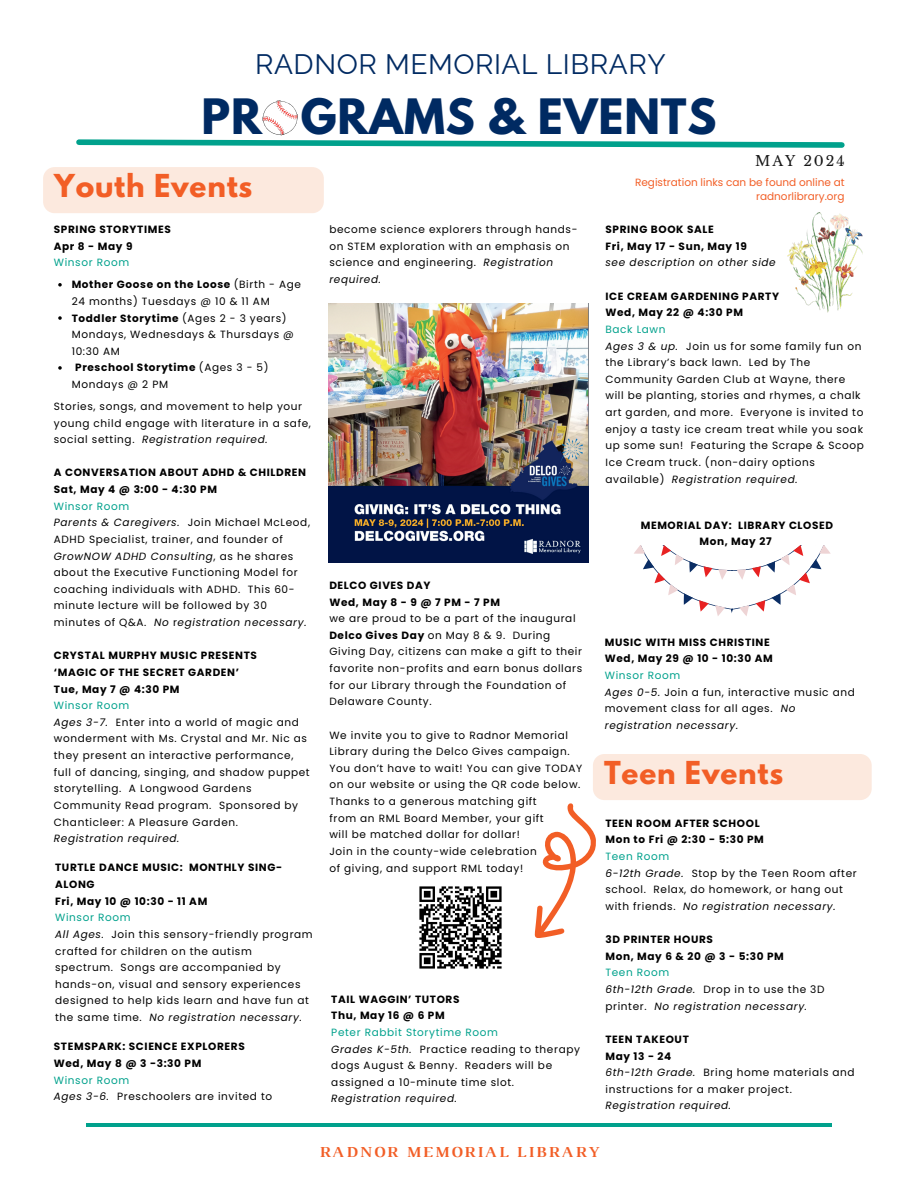
<style>
.page{position:relative;width:918px;height:1188px;background:#fff}
.page>*{position:absolute;margin:0;border:0;box-sizing:border-box;transform-origin:0 0}
.t1{font:700 43.2px "League Spartan";letter-spacing:.02em;color:#002a62}
.t2{font:28.2px "Raleway";letter-spacing:.02em;color:#002a62}
.t3{font:700 28.05px "League Spartan";letter-spacing:.03em;color:#f25e26}
.t4{font:700 15.6px "Luthier";letter-spacing:.13em;color:#f25e26}
.t5{font:13.95px "Libre Baskerville";letter-spacing:.14em;color:#171717}
.t6{font:10.5px/16.6px "Poppins";letter-spacing:.06em;color:#000}
.t7{font:700 10.5px/16.6px "Poppins";letter-spacing:.06em;color:#000}
.t8{font:italic 10.5px/16.6px "Poppins";letter-spacing:.06em;color:#000}
.t9{font:10.5px/14px "Poppins";color:#f25e26;text-align:right}
.s1{font-weight:400;color:#00a18c}
.s2{font-weight:400}
.s3{font-style:italic}
.s4{color:#00a18c}
.s5{font-weight:700}
.s6{font-style:normal;color:#00a18c}
.s7{font-style:normal}
</style>
<div class="page">
<hr style="left:86px;top:1124px;width:746px;height:3px;background:#00a18c">
<svg style="left:634px;top:545px;width:197px;height:71px"></svg>
<img style="left:419px;top:886px;width:83px;height:83px">
<img style="left:328px;top:303px;width:260px;height:260px">
<svg style="left:76px;top:100px;width:769px;height:48px"></svg>
<img style="left:788px;top:212px;width:74px;height:100px">
<svg style="left:534px;top:754px;width:338px;height:184px"></svg>
<svg style="left:58px;top:283px;width:4px;height:4px"></svg>
<svg style="left:58px;top:316px;width:4px;height:4px"></svg>
<svg style="left:58px;top:366px;width:4px;height:4px"></svg>
<div style="left:43px;top:167px;width:281px;height:46px;background:#fce9de"></div>
<p class="t2" style="left:255px;top:47px;width:412px">RADNOR MEMORIAL LIBRARY</p>
<h2 class="t1" style="left:201px;top:95px;width:517px">PR GRAMS &amp; EVENTS</h2>
<p class="t5" style="left:755px;top:153px;width:91px">MAY 2024</p>
<p class="t3" style="left:54px;top:172px;width:200px">Youth Events</p>
<p class="t7" style="left:54px;top:221px;width:119px">SPRING STORYTIMES<br>Apr 8 - May 9</p>
<p class="t7" style="left:72px;top:252px;width:231px;line-height:21.9px;text-indent:-18px"><span class="s1">Winsor Room<br></span>Mother Goose on the Loose <span class="s2">(Birth - Age</span></p>
<p class="t6" style="left:72px;top:293px;width:200px">24 months) Tuesdays @ 10 &amp; 11 AM</p>
<p class="t7" style="left:72px;top:310px;width:217px">Toddler Storytime <span class="s2">(Ages 2 - 3 years)</span></p>
<p class="t6" style="left:72px;top:326px;width:224px">Mondays, Wednesdays &amp; Thursdays @</p>
<p class="t6" style="left:72px;top:343px;width:50px">10:30 AM</p>
<p class="t7" style="left:75px;top:359px;width:195px">Preschool Storytime <span class="s2">(Ages 3 - 5)</span></p>
<p class="t6" style="left:72px;top:376px;width:98px">Mondays @ 2 PM</p>
<p class="t6" style="left:54px;top:398px;width:259px">Stories, songs, and movement to help your young child engage with literature in a safe, social setting. <span class="s3">Registration required.</span></p>
<p class="t7" style="left:54px;top:464px;width:254px">A CONVERSATION ABOUT ADHD &amp; CHILDREN<br>Sat, May 4 @ 3:00 - 4:30 PM</p>
<p class="t6" style="left:54px;top:498px;width:258px"><span class="s4">Winsor Room<br></span><span class="s3">Parents &amp; Caregivers.</span> Join Michael McLeod, ADHD Specialist, trainer, and founder of <span class="s3">GrowNOW ADHD Consulting</span>, as he shares about the Executive Functioning Model for coaching individuals with ADHD. This 60- minute lecture will be followed by 30 minutes of Q&amp;A. <span class="s3">No</span> r<span class="s3">egistration necessary.</span></p>
<p class="t7" style="left:54px;top:647px;width:205px">CRYSTAL MURPHY MUSIC PRESENTS ‘MAGIC OF THE SECRET GARDEN’<br>Tue, May 7 @ 4:30 PM</p>
<p class="t6" style="left:54px;top:697px;width:257px"><span class="s4">Winsor Room<br></span><span class="s3">Ages 3-7.</span> Enter into a world of magic and wonderment with Ms. Crystal and Mr. Nic as they present an interactive performance, full of dancing, singing, and shadow puppet storytelling. A Longwood Gardens Community Read program. Sponsored by Chanticleer: A Pleasure Garden.</p>
<p class="t8" style="left:54px;top:830px;width:127px">Registration required.</p>
<p class="t6" style="left:329px;top:221px;width:250px">become science explorers through hands&shy;on STEM exploration with an emphasis on science and engineering. <span class="s3">Registration required.</span></p>
<p class="t7" style="left:329px;top:577px;width:103px">DELCO GIVES DAY</p>
<p class="t7" style="left:329px;top:594px;width:172px">Wed,May8-9@7PM-7PM</p>
<p class="t6" style="left:329px;top:610px;width:254px">we are proud to be a part of the inaugural <span class="s5">Delco Gives Day</span> on May 8 &amp; 9. During Giving Day, citizens can make a gift to their favorite non-profits and earn bonus dollars for our Library through the Foundation of Delaware County.</p>
<p class="t6" style="left:329px;top:727px;width:254px">We invite you to give to Radnor Memorial Library during the Delco Gives campaign.<br>You don’t have to wait! You can give TODAY on our website or using the QR code below.<br>Thanks to a generous matching gift</p>
<p class="t6" style="left:329px;top:810px;width:216px">from an RML Board Member, your gift</p>
<p class="t6" style="left:329px;top:826px;width:192px">will be matched dollar for dollar!</p>
<p class="t6" style="left:329px;top:843px;width:209px">Join in the county-wide celebration</p>
<p class="t7" style="left:55px;top:859px;width:229px">TURTLE DANCE MUSIC: MONTHLY SING-</p>
<p class="t6" style="left:329px;top:860px;width:195px">of giving, and support RML today!</p>
<p class="t7" style="left:55px;top:876px;width:154px">ALONG<br>Fri, May 10 @ 10:30 - 11 AM</p>
<p class="t6" style="left:55px;top:909px;width:259px"><span class="s4">Winsor Room<br></span><span class="s3">All Ages.</span> Join this sensory-friendly program crafted for children on the autism<br>spectrum. Songs are accompanied by hands-on, visual and sensory experiences designed to help kids learn and have fun at the same time. <span class="s3">No registration necessary.</span></p>
<p class="t7" style="left:331px;top:991px;width:130px">TAIL WAGGIN’ TUTORS<br>Thu, May 16 @ 6 PM</p>
<p class="t6" style="left:331px;top:1024px;width:250px"><span class="s4">Peter Rabbit Storytime Room<br></span><span class="s3">Grades K-5th.</span> Practice reading to therapy dogs August &amp; Benny. Readers will be assigned a 10-minute time slot.</p>
<p class="t8" style="left:331px;top:1090px;width:127px">Registration required.</p>
<p class="t7" style="left:54px;top:1038px;width:192px">STEMSPARK: SCIENCE EXPLORERS<br>Wed, May 8 @ 3 -3:30 PM</p>
<p class="t6" style="left:54px;top:1072px;width:220px"><span class="s4">Winsor Room<br></span><span class="s3">Ages 3-6.</span> Preschoolers are invited to</p>
<p class="t9" style="left:635px;top:175px;width:211px">Registration links can be found online at radnorlibrary.org</p>
<p class="t7" style="left:605px;top:221px;width:143px">SPRING BOOK SALE<br>Fri, May 17 - Sun, May 19</p>
<p class="t8" style="left:605px;top:254px;width:172px">see description on other side</p>
<p class="t7" style="left:605px;top:288px;width:175px">ICE CREAM GARDENING PARTY<br>Wed, May 22 @ 4:30 PM</p>
<p class="t6" style="left:605px;top:321px;width:260px"><span class="s4">Back Lawn<br></span><span class="s3">Ages 3 &amp; up.</span> Join us for some family fun on the Library’s back lawn. Led by The Community Garden Club at Wayne, there will be planting, stories and rhymes, a chalk art garden, and more. Everyone is invited to enjoy a tasty ice cream treat while you soak up some sun! Featuring the Scrape &amp; Scoop Ice Cream truck. (non-dairy options available) <span class="s3">Registration required.</span></p>
<p class="t7" style="left:641px;top:517px;width:194px">MEMORIAL DAY: LIBRARY CLOSED</p>
<p class="t7" style="left:699px;top:533px;width:74px">Mon, May 27</p>
<p class="t7" style="left:605px;top:634px;width:170px">MUSIC WITH MISS CHRISTINE<br>Wed, May 29 @ 10 - 10:30 AM</p>
<p class="t6" style="left:605px;top:667px;width:252px"><span class="s4">Winsor Room<br></span><span class="s3">Ages 0-5.</span> Join a fun, interactive music and movement class for all ages. <span class="s3">No registration necessary.</span></p>
<h3 class="t3" style="left:604px;top:759px;width:181px">Teen Events</h3>
<p class="t7" style="left:605px;top:815px;width:160px">TEEN ROOM AFTER SCHOOL<br>Mon to Fri @ 2:30 - 5:30 PM</p>
<p class="t6" style="left:605px;top:848px;width:253px"><span class="s4">Teen Room<br></span><span class="s3">6-12th Grade.</span> Stop by the Teen Room after school. Relax, do homework, or hang out with friends. <span class="s3">No registration necessary.</span></p>
<p class="t7" style="left:605px;top:931px;width:180px">3D PRINTER HOURS<br>Mon, May 6 &amp; 20 @ 3 - 5:30 PM</p>
<p class="t8" style="left:605px;top:964px;width:221px"><span class="s6">Teen Room<br></span>6th-12th Grade. <span class="s7">Drop in to use the 3D printer.</span> No registration necessary.</p>
<p class="t6" style="left:605px;top:1031px;width:251px"><span class="s5">TEEN TAKEOUT<br>May 13 - 24<br></span><span class="s3">6th-12th Grade.</span> Bring home materials and instructions for a maker project.</p>
<p class="t8" style="left:605px;top:1097px;width:127px">Registration required.</p>
<p class="t4" style="left:319px;top:1146px;width:281px">RADNOR MEMORIAL LIBRARY</p>
</div>
